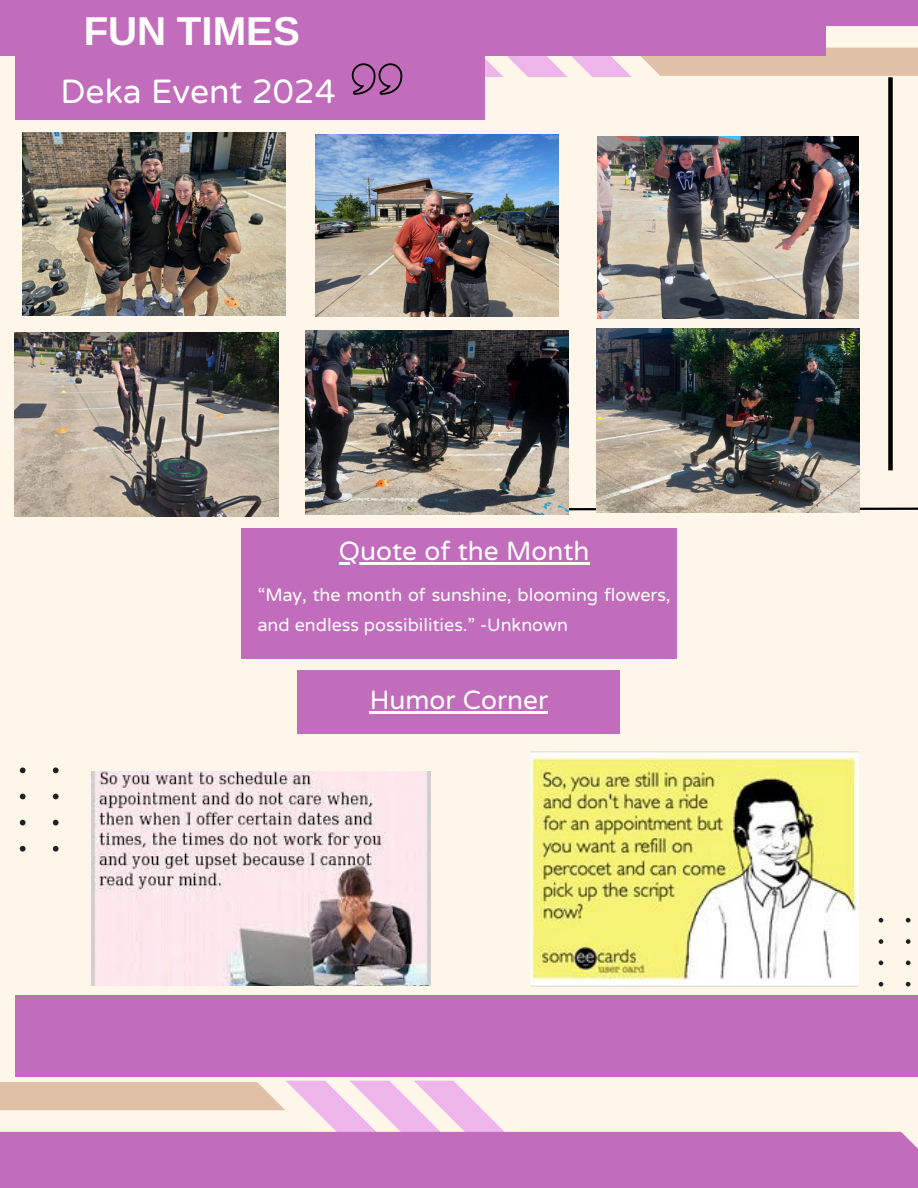
<style>
.page{position:relative;width:918px;height:1188px;background:#fff6ea}
.page>*{position:absolute;margin:0;border:0;box-sizing:border-box;transform-origin:0 0}
.t1{font:41.85px "NTR";color:#fff}
.t2{font:40.2px "Ramabhadra";color:#fff}
.t3{font:32.85px "NTR";color:#fff}
.t4{font:22.35px/30.3px "NTR";color:#fff}
</style>
<div class="page">
<div style="left:888px;top:77px;width:5px;height:393px;background:#000"></div>
<div style="left:15px;top:57px;width:470px;height:63px;background:#c26dbc"></div>
<img style="left:316px;top:134px;width:243px;height:183px">
<svg style="left:0;top:1081px;width:561px;height:51px"></svg>
<div style="left:0;top:1132px;width:918px;height:56px;background:#c26dbc"></div>
<svg style="left:0;top:0;width:918px;height:95px"></svg>
<img style="left:92px;top:772px;width:338px;height:214px">
<div style="left:241px;top:528px;width:436px;height:130px;background:#c26dbc"></div>
<svg style="left:569px;top:506px;width:349px;height:6px"></svg>
<div style="left:15px;top:995px;width:903px;height:82px;background:#c26dbc"></div>
<svg style="left:19px;top:767px;width:40px;height:84px"></svg>
<svg style="left:878px;top:917px;width:33px;height:70px"></svg>
<img style="left:22px;top:132px;width:264px;height:184px">
<img style="left:597px;top:136px;width:261px;height:182px">
<img style="left:15px;top:333px;width:263px;height:183px">
<img style="left:305px;top:331px;width:264px;height:183px">
<img style="left:596px;top:329px;width:263px;height:183px">
<img style="left:530px;top:752px;width:329px;height:235px">
<div style="left:298px;top:671px;width:322px;height:63px;background:#c26dbc"></div>
<hr style="left:339px;top:562px;width:250px;height:3px;background:#fff">
<hr style="left:370px;top:711px;width:178px;height:3px;background:#fff">
<p class="t2" style="left:84px;top:7px;width:218px">FUN TIMES</p>
<h1 class="t1" style="left:61px;top:64px;width:277px">Deka Event 2024</h1>
<h2 class="t3" style="left:339px;top:530px;width:252px">Quote of the Month</h2>
<p class="t4" style="left:258px;top:578px;width:414px">“May, the month of sunshine, blooming flowers, and endless possibilities.” -Unknown</p>
<h3 class="t3" style="left:370px;top:679px;width:180px">Humor Corner</h3>
</div>
